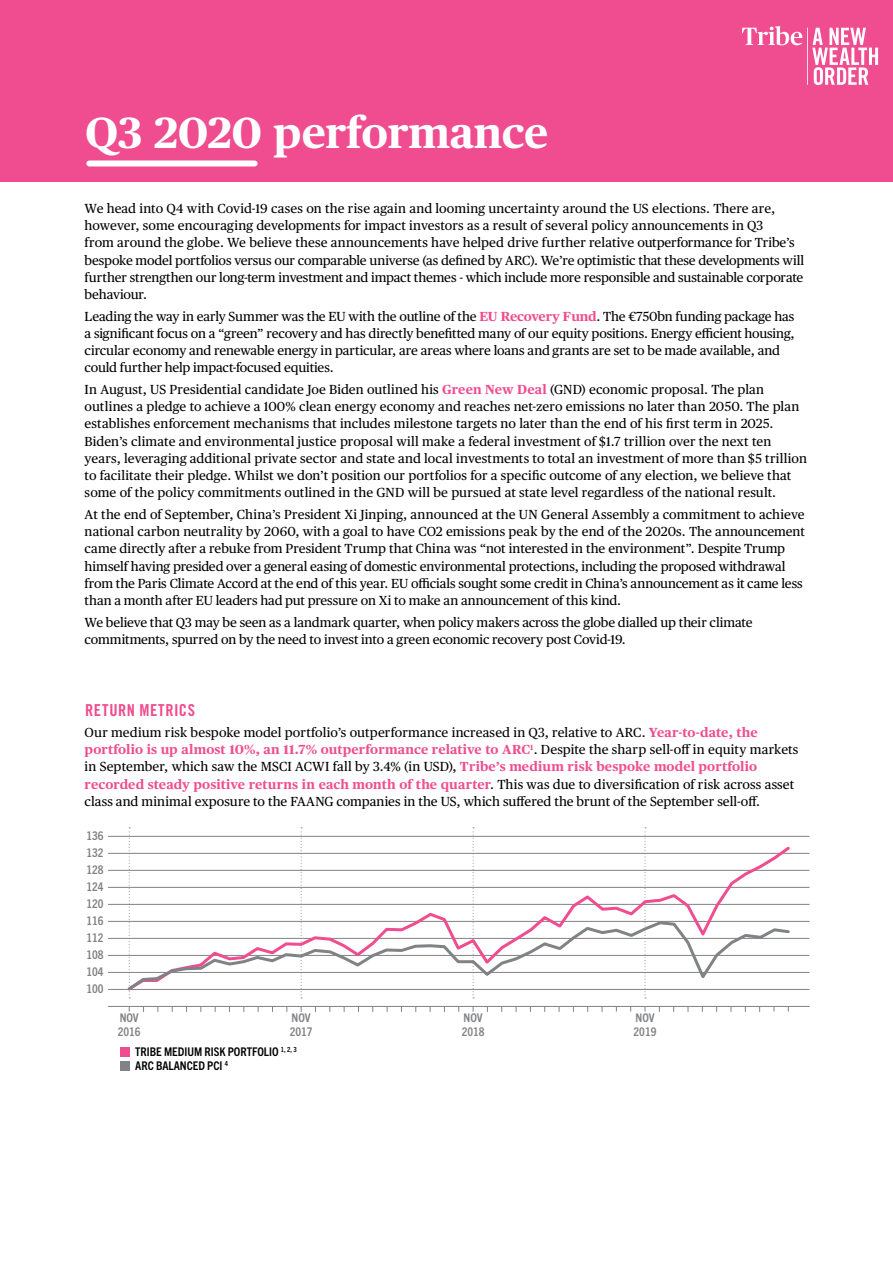
<style>
.page{position:relative;width:893px;height:1263px;background:#fff}
.page>*{position:absolute;margin:0;border:0;box-sizing:border-box;transform-origin:0 0}
.t1{font:700 43.5px "Publico Text";letter-spacing:-.01em;color:#fff}
.t2{font:16.5px "Trade Gothic LT Pro Bd Cn 20";letter-spacing:.035em;color:#ef4d8f}
.t3{font:13.2px/17.2px "Publico Text";color:#000}
.t4{font:700 condensed 12px/17.1px "Trade Gothic Next LT Pro";color:#808285}
.t5{font:700 condensed 12px/13.8px "Trade Gothic Next LT Pro";color:#000}
.s1{font-weight:700;color:#ef4d8f}
</style>
<div class="page">
<div style="left:0;top:0;width:893px;height:182px;background:#ef4d8f"></div>
<svg style="left:742px;top:26px;width:136px;height:59px"></svg>
<hr style="left:108px;top:836px;width:701px;height:1px;background:#808285">
<hr style="left:108px;top:870px;width:701px;height:1px;background:#808285">
<hr style="left:108px;top:887px;width:701px;height:1px;background:#808285">
<hr style="left:108px;top:904px;width:701px;height:1px;background:#808285">
<hr style="left:108px;top:955px;width:701px;height:1px;background:#808285">
<hr style="left:108px;top:972px;width:701px;height:1px;background:#808285">
<hr style="left:108px;top:1006px;width:701px;height:1px;background:#808285">
<hr style="left:108px;top:989px;width:701px;height:1px;background:#808285">
<svg style="left:129px;top:827px;width:1px;height:171px"></svg>
<svg style="left:645px;top:827px;width:1px;height:171px"></svg>
<svg style="left:473px;top:827px;width:1px;height:171px"></svg>
<svg style="left:301px;top:827px;width:1px;height:171px"></svg>
<hr style="left:108px;top:853px;width:701px;height:1px;background:#808285">
<hr style="left:108px;top:921px;width:701px;height:1px;background:#808285">
<hr style="left:108px;top:938px;width:701px;height:1px;background:#808285">
<div style="left:120px;top:1047px;width:9px;height:9px;background:#ef4d8f"></div>
<div style="left:120px;top:1061px;width:9px;height:9px;background:#808285"></div>
<svg style="left:125px;top:844px;width:667px;height:76px"></svg>
<svg style="left:125px;top:920px;width:667px;height:73px"></svg>
<div style="left:89px;top:160px;width:166px;height:6px;background:#fff"></div>
<h1 class="t1" style="left:85px;top:99px;width:465px">Q3 2020 performance</h1>
<p class="t3" style="left:85px;top:199px;width:721px">We head into Q4 with Covid-19 cases on the rise again and looming uncertainty around the US elections. There are, however, some encouraging developments for impact investors as a result of several policy announcements in Q3<br>from around the globe. We believe these announcements have helped drive further relative outperformance for Tribe’s bespoke model portfolios versus our comparable universe (as defined by ARC). We’re optimistic that these developments will further strengthen our long-term investment and impact themes - which include more responsible and sustainable corporate behaviour.</p>
<p class="t3" style="left:85px;top:306px;width:711px">Leading the way in early Summer was the EU with the outline of the <span class="s1">EU Recovery Fund</span>. The €750bn funding package has a significant focus on a “green” recovery and has directly benefitted many of our equity positions. Energy efficient housing, circular economy and renewable energy in particular, are areas where loans and grants are set to be made available, and could further help impact-focused equities.</p>
<p class="t3" style="left:85px;top:380px;width:724px">In August, US Presidential candidate Joe Biden outlined his <span class="s1">Green New Deal</span> (GND) economic proposal. The plan outlines a pledge to achieve a 100% clean energy economy and reaches net-zero emissions no later than 2050. The plan establishes enforcement mechanisms that includes milestone targets no later than the end of his first term in 2025.<br>Biden’s climate and environmental justice proposal will make a federal investment of $1.7 trillion over the next ten years, leveraging additional private sector and state and local investments to total an investment of more than $5 trillion to facilitate their pledge. Whilst we don’t position our portfolios for a specific outcome of any election, we believe that some of the policy commitments outlined in the GND will be pursued at state level regardless of the national result.</p>
<p class="t3" style="left:85px;top:505px;width:722px">At the end of September, China’s President Xi Jinping, announced at the UN General Assembly a commitment to achieve national carbon neutrality by 2060, with a goal to have CO2 emissions peak by the end of the 2020s. The announcement came directly after a rebuke from President Trump that China was “not interested in the environment”. Despite Trump himself having presided over a general easing of domestic environmental protections, including the proposed withdrawal from the Paris Climate Accord at the end of this year. EU officials sought some credit in China’s announcement as it came less than a month after EU leaders had put pressure on Xi to make an announcement of this kind.</p>
<p class="t3" style="left:85px;top:612px;width:669px">We believe that Q3 may be seen as a landmark quarter, when policy makers across the globe dialled up their climate commitments, spurred on by the need to invest into a green economic recovery post Covid-19.</p>
<p class="t2" style="left:85px;top:700px;width:112px">RETURN METRICS</p>
<p class="t3" style="left:85px;top:723px;width:715px">Our medium risk bespoke model portfolio’s outperformance increased in Q3, relative to ARC. <span class="s1">Year-to-date, the portfolio is up almost 10%, an 11.7% outperformance relative to ARC</span><sup>1</sup>. Despite the sharp sell-off in equity markets in September, which saw the MSCI ACWI fall by 3.4% (in USD), <span class="s1">Tribe’s medium risk bespoke model portfolio recorded steady positive returns in each month of the quarter</span>. This was due to diversification of risk across asset class and minimal exposure to the FAANG companies in the US, which suffered the brunt of the September sell-off.</p>
<p class="t4" style="left:86px;top:826px;width:19px;text-align:justify">136<br>132<br>128<br>124<br>120<br>116<br>112<br>108<br>104<br>100</p>
<p class="t4" style="left:118px;top:1010px;width:24px;line-height:13.5px">NOV<br>2016</p>
<p class="t4" style="left:634px;top:1010px;width:24px;line-height:13.5px">NOV<br>2019</p>
<p class="t4" style="left:290px;top:1010px;width:24px;line-height:13.5px">NOV<br>2017</p>
<p class="t5" style="left:135px;top:1044px;width:163px">TRIBE MEDIUM RISK PORTFOLIO <sup>1,</sup> <sup>2,</sup> <sup>3<br></sup>ARC BALANCED PCI <sup>4</sup></p>
<p class="t4" style="left:462px;top:1010px;width:24px;line-height:13.5px">NOV<br>2018</p>
</div>
